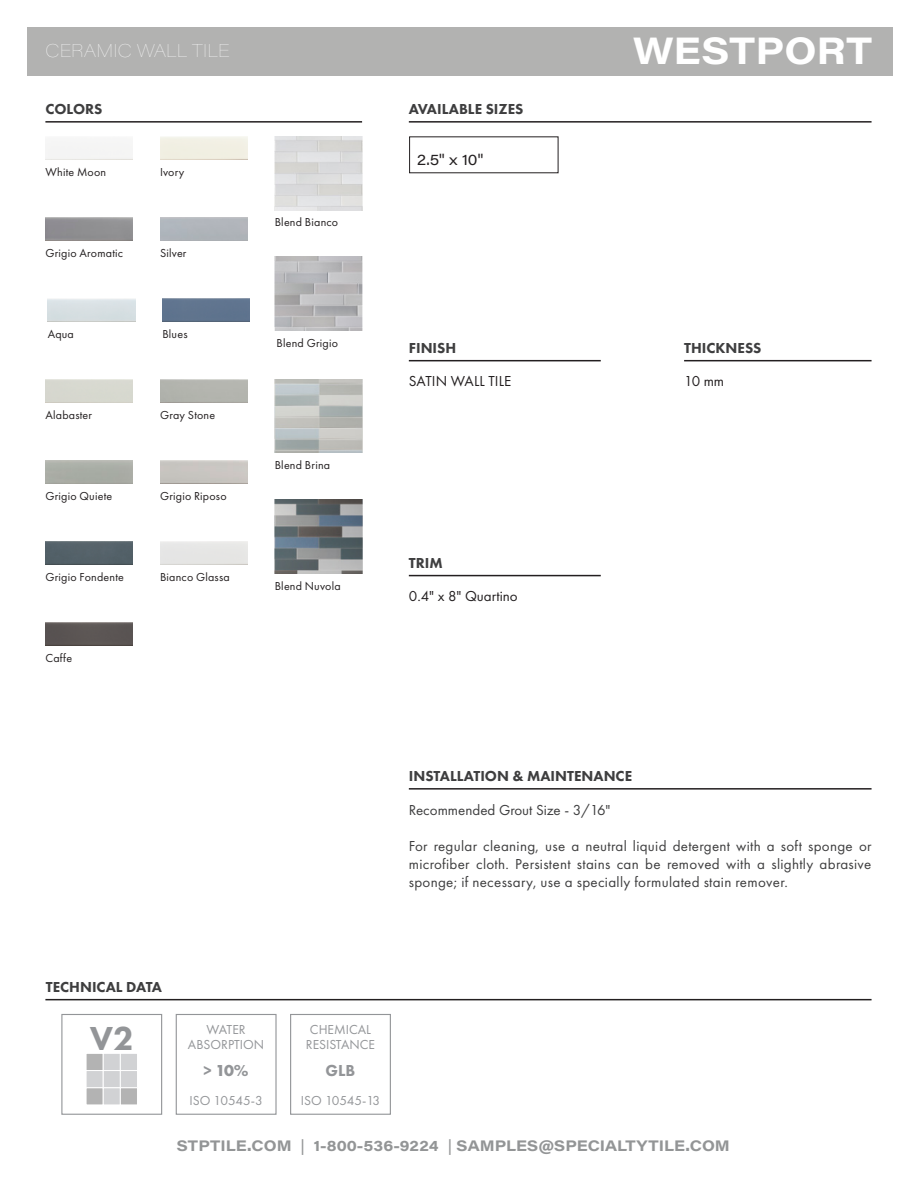
<style>
.page{position:relative;width:918px;height:1188px;background:#fff}
.page>*{position:absolute;margin:0;border:0;box-sizing:border-box;transform-origin:0 0}
.t1{font:700 37.5px "Acumin Pro Wide";letter-spacing:.01em;color:#fff}
.t2{font:800 34.5px "Futura PT";color:#939598}
.t3{font:100 18px "Acumin Pro Wide";letter-spacing:.01em;color:#fff}
.t4{font:700 16.5px "Futura PT";color:#939598}
.t5{font:800 16.5px "Futura PT";color:#939598}
.t6{font:15px/18px "Futura PT";letter-spacing:.02em;color:#3e3e3f;text-align:justify}
.t7{font:800 15px "Futura PT";color:#3e3e3f}
.t8{font:700 15px "Acumin Pro Wide";color:#939596}
.t9{font:15px "Futura PT";color:#231f20}
.t10{font:15px "Futura PT";color:#3e3e3f}
.t11{font:15px "Acumin Pro Wide";color:#231f20}
.t12{font:13.5px "Futura PT";color:#939598}
.t13{font:12px "Futura PT";letter-spacing:.015em;color:#231f20}
.s1{font-weight:400}
</style>
<div class="page">
<hr style="left:45px;top:999px;width:827px;height:1px;background:#231f20">
<hr style="left:45px;top:121px;width:317px;height:2px;background:#231f20">
<hr style="left:409px;top:788px;width:463px;height:2px;background:#231f20">
<hr style="left:684px;top:360px;width:188px;height:1px;background:#231f20">
<hr style="left:409px;top:360px;width:192px;height:1px;background:#231f20">
<div style="left:27px;top:27px;width:865px;height:49px;background:#b2b2b1"></div>
<div style="left:176px;top:1014px;width:101px;height:101px;border:1px solid #939598"></div>
<div style="left:290px;top:1014px;width:101px;height:101px;border:1px solid #939598"></div>
<div style="left:61px;top:1014px;width:101px;height:101px;border:1px solid #939598"></div>
<div style="left:86px;top:1053px;width:18px;height:18px;background:#b3b3b3;border:1px solid #fff"></div>
<div style="left:103px;top:1053px;width:18px;height:18px;background:#d1d2d4;border:1px solid #fff"></div>
<div style="left:120px;top:1053px;width:18px;height:18px;background:#d1d2d4;border:1px solid #fff"></div>
<div style="left:86px;top:1070px;width:18px;height:18px;background:#d1d2d4;border:1px solid #fff"></div>
<div style="left:103px;top:1070px;width:18px;height:18px;background:#d1d2d4;border:1px solid #fff"></div>
<div style="left:120px;top:1070px;width:18px;height:18px;background:#d1d2d4;border:1px solid #fff"></div>
<div style="left:86px;top:1087px;width:18px;height:18px;background:#b3b3b3;border:1px solid #fff"></div>
<div style="left:103px;top:1087px;width:18px;height:18px;background:#d1d2d4;border:1px solid #fff"></div>
<div style="left:120px;top:1087px;width:18px;height:18px;background:#b3b3b3;border:1px solid #fff"></div>
<hr style="left:409px;top:121px;width:463px;height:2px;background:#231f20">
<img style="left:275px;top:136px;width:87px;height:74px">
<img style="left:275px;top:257px;width:87px;height:74px">
<img style="left:275px;top:379px;width:87px;height:74px">
<img style="left:275px;top:500px;width:87px;height:74px">
<hr style="left:409px;top:575px;width:192px;height:1px;background:#231f20">
<img style="left:162px;top:298px;width:88px;height:24px">
<img style="left:45px;top:541px;width:88px;height:24px">
<img style="left:45px;top:622px;width:88px;height:24px">
<p class="t3" style="left:45px;top:38px;width:186px">CERAMIC WALL TILE</p>
<p class="t7" style="left:45px;top:100px;width:59px">COLORS</p>
<p class="t13" style="left:45px;top:165px;width:62px">White Moon</p>
<p class="t13" style="left:160px;top:165px;width:26px">Ivory</p>
<p class="t13" style="left:45px;top:246px;width:79px">Grigio Aromatic</p>
<p class="t13" style="left:160px;top:246px;width:28px">Silver</p>
<p class="t13" style="left:48px;top:327px;width:28px">Aqua</p>
<p class="t13" style="left:162px;top:327px;width:27px">Blues</p>
<p class="t13" style="left:45px;top:408px;width:48px">Alabaster</p>
<p class="t13" style="left:160px;top:408px;width:57px">Gray Stone</p>
<p class="t13" style="left:45px;top:489px;width:68px">Grigio Quiete</p>
<p class="t13" style="left:160px;top:489px;width:68px">Grigio Riposo</p>
<p class="t13" style="left:45px;top:570px;width:80px">Grigio Fondente</p>
<p class="t13" style="left:160px;top:570px;width:71px">Bianco Glassa</p>
<p class="t13" style="left:45px;top:651px;width:28px">Caffe</p>
<p class="t13" style="left:275px;top:215px;width:65px">Blend Bianco</p>
<p class="t13" style="left:276px;top:335px;width:63px">Blend Grigio</p>
<p class="t13" style="left:275px;top:458px;width:57px">Blend Brina</p>
<p class="t13" style="left:275px;top:578px;width:68px">Blend Nuvola</p>
<p class="t7" style="left:409px;top:100px;width:116px">AVAILABLE SIZES</p>
<p class="t11" style="left:417px;top:149px;width:68px">2.5" x 10"</p>
<p class="t7" style="left:409px;top:339px;width:49px">FINISH</p>
<p class="t9" style="left:409px;top:372px;width:104px">SATIN WALL TILE</p>
<p class="t7" style="left:409px;top:554px;width:35px">TRIM</p>
<p class="t9" style="left:409px;top:587px;width:110px">0.4" x 8" Quartino</p>
<p class="t1" style="left:633px;top:24px;width:240px">WESTPORT</p>
<p class="t7" style="left:684px;top:339px;width:79px">THICKNESS</p>
<p class="t9" style="left:684px;top:372px;width:42px">10 mm</p>
<p class="t7" style="left:46px;top:978px;width:118px">TECHNICAL DATA</p>
<p class="t2" style="left:90px;top:1017px;width:46px">V2</p>
<p class="t12" style="left:207px;top:1022px;width:41px">WATER</p>
<p class="t12" style="left:188px;top:1037px;width:78px">ABSORPTION</p>
<p class="t4" style="left:204px;top:1060px;width:47px">&gt; 10%</p>
<p class="t12" style="left:189px;top:1092px;width:75px">ISO 10545-3</p>
<p class="t7" style="left:409px;top:767px;width:225px">INSTALLATION &amp; MAINTENANCE</p>
<p class="t10" style="left:409px;top:801px;width:203px">Recommended Grout Size - 3/16"</p>
<p class="t6" style="left:409px;top:836px;width:464px">For regular cleaning, use a neutral liquid detergent with a soft sponge or microfiber cloth. Persistent stains can be removed with a slightly abrasive sponge; if necessary, use a specially formulated stain remover.</p>
<p class="t12" style="left:310px;top:1022px;width:63px">CHEMICAL</p>
<p class="t12" style="left:306px;top:1037px;width:71px">RESISTANCE</p>
<p class="t5" style="left:326px;top:1061px;width:31px">GLB</p>
<p class="t12" style="left:301px;top:1092px;width:81px">ISO 10545-13</p>
<p class="t8" style="left:177px;top:1135px;width:555px">STPTILE.COM <span class="s1">|</span> 1-800-536-9224 <span class="s1">|</span> SAMPLES@SPECIALTYTILE.COM</p>
</div>
